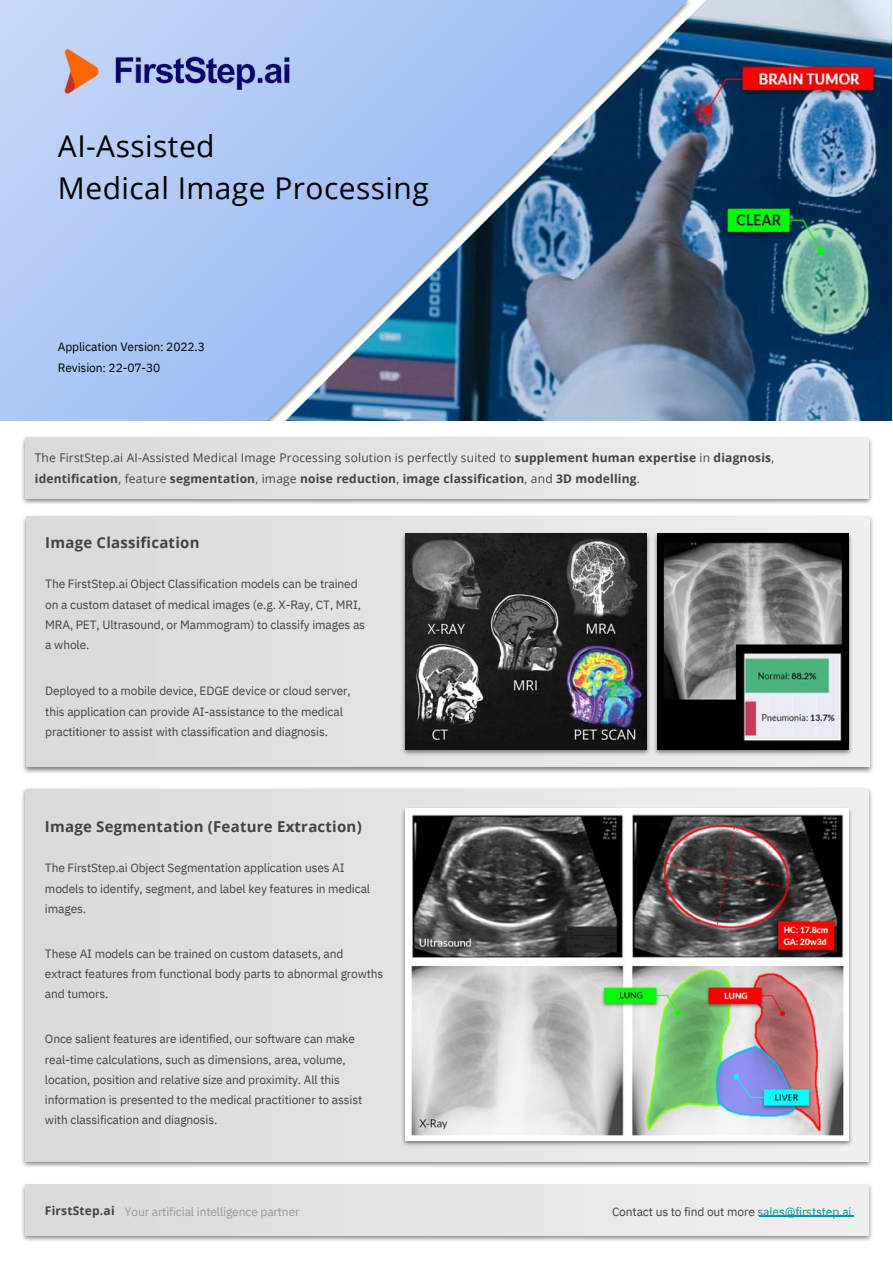
<style>
.page{position:relative;width:893px;height:1264px;background:#fff}
.page>*{position:absolute;margin:0;border:0;box-sizing:border-box;transform-origin:0 0}
.t1{font:30px/41.5px "Open Sans";letter-spacing:.015em;color:#000}
.t2{font:700 15px "Open Sans";letter-spacing:.015em;color:#434343}
.t3{font:12px/20.2px "IBM Plex Sans";letter-spacing:-.01em;color:#434343}
.t4{font:700 12px/21px "Open Sans";letter-spacing:.015em;color:#434343}
.t5{font:12px/21px "IBM Plex Sans";letter-spacing:-.01em;color:#000}
.t6{font:12px "IBM Plex Sans";letter-spacing:-.01em;color:#999}
.s1{font-weight:400}
.s2{color:#0097a7}
</style>
<div class="page">
<img style="left:706px;top:0;width:185px;height:420px">
<svg style="left:0;top:0;width:688px;height:421px;background:#90acd4"></svg>
<img style="left:22px;top:1184px;width:850px;height:57px">
<div style="left:25px;top:1184px;width:843px;height:51px;background:#e4e4e4"></div>
<hr style="left:758px;top:1215px;width:95px;height:1px;background:#0097a7">
<img style="left:22px;top:788px;width:850px;height:379px">
<div style="left:25px;top:789px;width:843px;height:372px;background:#dfdfdf"></div>
<img style="left:23px;top:516px;width:850px;height:257px">
<div style="left:26px;top:516px;width:843px;height:251px;background:#dfdfdf"></div>
<img style="left:22px;top:437px;width:850px;height:67px">
<div style="left:25px;top:438px;width:843px;height:60px;background:#e4e4e4"></div>
<img style="left:53px;top:40px;width:245px;height:61px">
<img style="left:655px;top:529px;width:200px;height:229px">
<img style="left:657px;top:534px;width:191px;height:215px">
<img style="left:402px;top:533px;width:247px;height:222px">
<img style="left:405px;top:534px;width:241px;height:215px">
<img style="left:402px;top:804px;width:453px;height:345px">
<img style="left:405px;top:808px;width:443px;height:332px">
<h1 class="t1" style="left:58px;top:125px;width:372px">AI-Assisted<br>Medical Image Processing</h1>
<p class="t5" style="left:58px;top:335px;width:148px">Application Version: 2022.3<br>Revision: 22-07-30</p>
<p class="t4" style="left:35px;top:447px;width:741px"><span class="s1">The FirstStep.ai AI-Assisted Medical Image Processing solution is perfectly suited to</span> supplement human expertise <span class="s1">in</span> diagnosis<span class="s1">, </span>identification<span class="s1">, feature</span> segmentation<span class="s1">, image</span> noise reduction<span class="s1">,</span> image classification<span class="s1">, and</span> 3D modelling<span class="s1">.</span></p>
<p class="t2" style="left:45px;top:532px;width:156px">Image Classification</p>
<p class="t3" style="left:45px;top:574px;width:321px">The FirstStep.ai Object Classification models can be trained on a custom dataset of medical images (e.g. X-Ray, CT, MRI, MRA, PET, Ultrasound, or Mammogram) to classify images as a whole.</p>
<p class="t3" style="left:45px;top:680px;width:307px">Deployed to a mobile device, EDGE device or cloud server, this application can provide AI-assistance to the medical practitioner to assist with classification and diagnosis.</p>
<p class="t2" style="left:45px;top:815px;width:318px">Image Segmentation (Feature Extraction)</p>
<p class="t3" style="left:45px;top:857px;width:327px">The FirstStep.ai Object Segmentation application uses AI models to identify, segment, and label key features in medical images.</p>
<p class="t3" style="left:45px;top:943px;width:340px">These AI models can be trained on custom datasets, and extract features from functional body parts to abnormal growths and tumors.</p>
<p class="t3" style="left:45px;top:1028px;width:319px">Once salient features are identified, our software can make real-time calculations, such as dimensions, area, volume, location, position and relative size and proximity. All this information is presented to the medical practitioner to assist with classification and diagnosis.</p>
<p class="t4" style="left:45px;top:1200px;width:71px">FirstStep.ai</p>
<p class="t3" style="left:612px;top:1201px;width:241px">Contact us to find out more <span class="s2">sales@firststep.ai</span></p>
<p class="t6" style="left:124px;top:1203px;width:176px">Your artificial intelligence partner</p>
</div>
